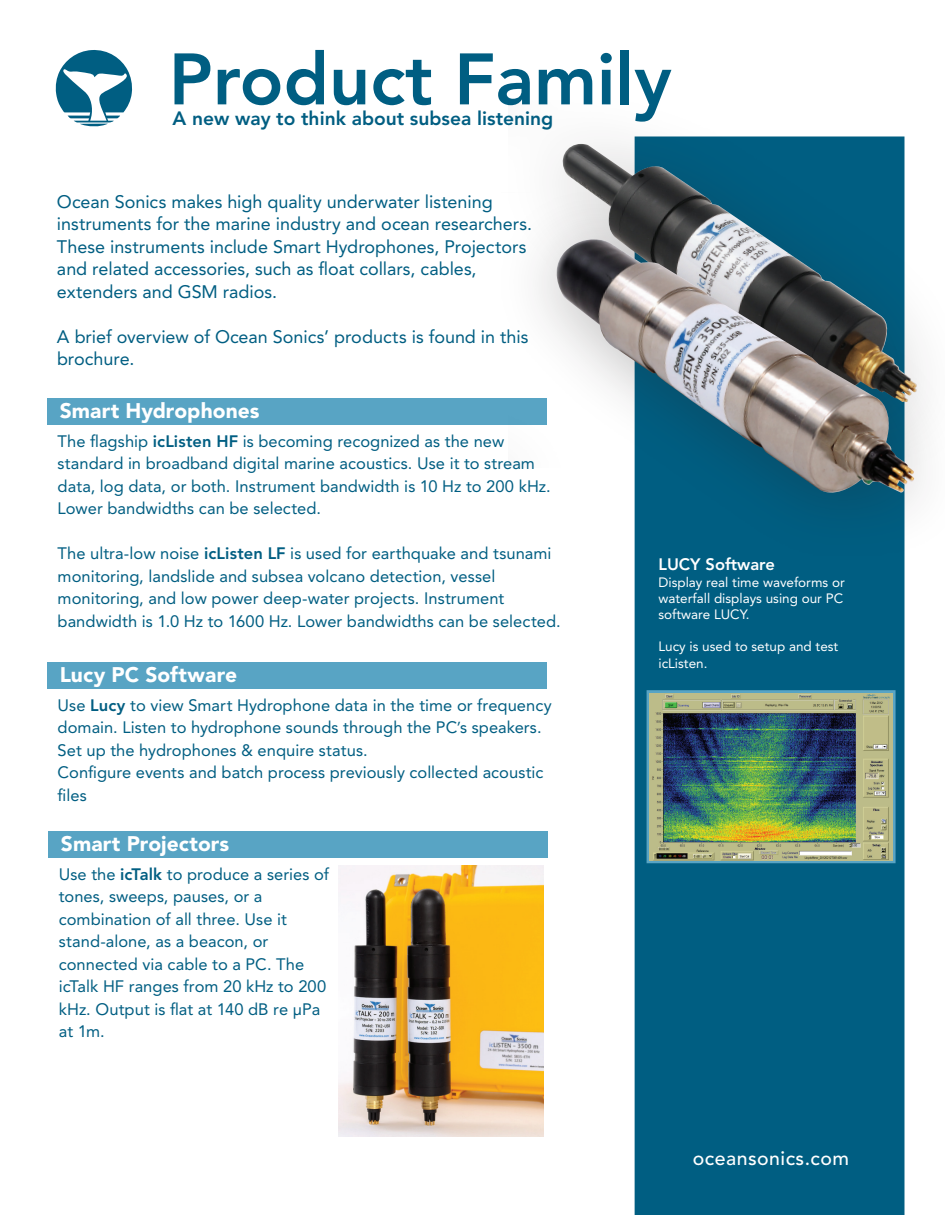
<style>
.page{position:relative;width:945px;height:1215px;background:#fff}
.page>*{position:absolute;margin:0;border:0;box-sizing:border-box;transform-origin:0 0}
.t1{font:800 72px "Avenir LT Std";color:#005e82}
.t2{font:900 21px "Avenir LT Std";color:#fff}
.t3{font:500 19.5px "Avenir LT Std";letter-spacing:.025em;color:#fff}
.t4{font:800 19.2px "Avenir LT Std";color:#005e82}
.t5{font:18px/22.5px "Avenir LT Std";color:#005e82}
.t6{font:16.5px/22.5px "Avenir LT Std";letter-spacing:.005em;color:#005e82}
.t7{font:800 16.5px "Avenir LT Std";color:#fff}
.t8{font:13.5px/16.2px "Avenir LT Std";color:#fff;text-align:justify}
.s1{font-weight:800}
.s2{font-family:"Myriad Pro"}
</style>
<div class="page">
<div style="left:635px;top:555px;width:269px;height:660px;background:#005e82"></div>
<div style="left:47px;top:398px;width:500px;height:27px;background:#58a4c4"></div>
<svg style="left:55px;top:50px;width:78px;height:77px"></svg>
<div style="left:647px;top:690px;width:249px;height:173px;border:6px solid #58a4c4"></div>
<img style="left:650px;top:693px;width:243px;height:167px">
<div style="left:47px;top:662px;width:500px;height:27px;background:#58a4c4"></div>
<div style="left:48px;top:831px;width:500px;height:27px;background:#58a4c4"></div>
<img style="left:338px;top:866px;width:206px;height:271px">
<img style="left:579px;top:136px;width:326px;height:8px">
<img style="left:558px;top:144px;width:347px;height:49px">
<img style="left:537px;top:193px;width:389px;height:362px">
<img style="left:554px;top:239px;width:360px;height:254px">
<h1 class="t1" style="left:169px;top:37px;width:504px">Product Family</h1>
<p class="t4" style="left:173px;top:107px;width:382px">A new way to think about subsea listening</p>
<p class="t5" style="left:57px;top:190px;width:477px">Ocean Sonics makes high quality underwater listening instruments for the marine industry and ocean researchers.<br>These instruments include Smart Hydrophones, Projectors and related accessories, such as float collars, cables, extenders and GSM radios.</p>
<p class="t5" style="left:57px;top:325px;width:473px">A brief overview of Ocean Sonics’ products is found in this brochure.</p>
<p class="t2" style="left:60px;top:398px;width:201px">Smart Hydrophones</p>
<p class="t6" style="left:58px;top:430px;width:495px">The flagship <span class="s1">icListen HF</span> is becoming recognized as the new standard in broadband digital marine acoustics. Use it to stream data, log data, or both. Instrument bandwidth is 10 Hz to 200 kHz.<br>Lower bandwidths can be selected.</p>
<p class="t6" style="left:58px;top:542px;width:505px">The ultra-low noise <span class="s1">icListen LF</span> is used for earthquake and tsunami monitoring, landslide and subsea volcano detection, vessel monitoring, and low power deep-water projects. Instrument bandwidth is 1.0 Hz to 1600 Hz. Lower bandwidths can be selected.</p>
<p class="t2" style="left:60px;top:662px;width:179px">Lucy PC Software</p>
<p class="t6" style="left:58px;top:694px;width:496px">Use <span class="s1">Lucy</span> to view Smart Hydrophone data in the time or frequency domain. Listen to hydrophone sounds through the PC<span class="s2">’</span>s speakers.<br>Set up the hydrophones &amp; enquire status.<br>Configure events and batch process previously collected acoustic files</p>
<p class="t2" style="left:61px;top:831px;width:170px">Smart Projectors</p>
<p class="t6" style="left:59px;top:863px;width:272px">Use the <span class="s1">icTalk</span> to produce a series of tones, sweeps, pauses, or a combination of all three. Use it stand-alone, as a beacon, or connected via cable to a PC. The icTalk HF ranges from 20 kHz to 200 kHz. Output is flat at 140 dB re μPa at 1m.</p>
<p class="t7" style="left:659px;top:555px;width:118px">LUCY Software</p>
<p class="t8" style="left:659px;top:574px;width:188px">Display real time waveforms or waterfall displays using our PC software LUCY.</p>
<p class="t8" style="left:659px;top:639px;width:181px">Lucy is used to setup and test icListen.</p>
<p class="t3" style="left:693px;top:1147px;width:158px">oceansonics.com</p>
</div>
